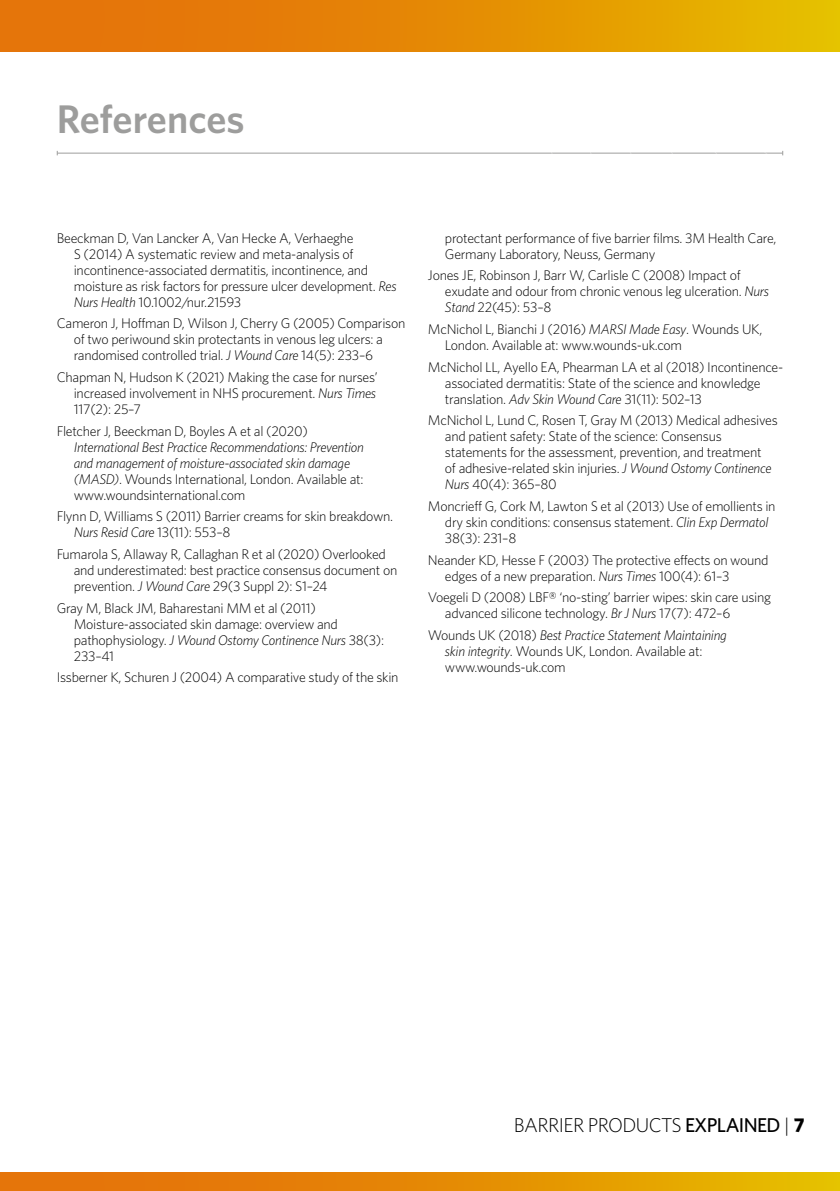
<style>
.page{position:relative;width:840px;height:1191px;background:#fff}
.page>*{position:absolute;margin:0;border:0;box-sizing:border-box;transform-origin:0 0}
.t1{font:600 40px "Whitney";color:#9d9d9c}
.t2{font:300 20px "Whitney";letter-spacing:-.03em;color:#000}
.t3{font:300 14px/16px "Whitney";letter-spacing:-.02em;color:#000}
.t4{font:italic 300 14px/16px "Whitney";letter-spacing:-.02em;color:#000}
.s1{font-style:italic}
.s2{font-style:normal}
.s3{font-weight:500}
.s4{font-weight:700}
</style>
<div class="page">
<hr style="left:57px;top:153px;width:725px;height:1px;background:#9d9d9c">
<svg style="left:527px;top:51px;width:312px;height:105px"></svg>
<div style="left:0;top:0;width:839px;height:51px;background:linear-gradient(to right,#e5660c,#e6b700)"></div>
<div style="left:0;top:1172px;width:839px;height:19px;background:linear-gradient(to right,#e5660c,#e6b700)"></div>
<h1 class="t1" style="left:57px;top:94px;width:189px">References</h1>
<p class="t3" style="left:74px;top:229px;width:324px;text-indent:-17px">Beeckman D, Van Lancker A, Van Hecke A, Verhaeghe<br>S (2014) A systematic review and meta-analysis of incontinence-associated dermatitis, incontinence, and moisture as risk factors for pressure ulcer development. <span class="s1">Res Nurs Health</span> 10.1002/nur.21593</p>
<p class="t3" style="left:74px;top:315px;width:333px;text-indent:-17px">Cameron J, Hoffman D, Wilson J, Cherry G (2005) Comparison of two periwound skin protectants in venous leg ulcers: a randomised controlled trial. <span class="s1">J Wound Care</span> 14(5): 233–6</p>
<p class="t3" style="left:74px;top:369px;width:305px;text-indent:-17px">Chapman N, Hudson K (2021) Making the case for nurses’ increased involvement in NHS procurement. <span class="s1">Nurs Times<br></span>117(2): 25–7</p>
<p class="t3" style="left:57px;top:422px;width:252px">Fletcher J, Beeckman D, Boyles A et al (2020)</p>
<p class="t4" style="left:74px;top:438px;width:291px">International Best Practice Recommendations: Prevention and management of moisture-associated skin damage (MASD)<span class="s2">. Wounds International, London. Available at: www.woundsinternational.com</span></p>
<p class="t3" style="left:74px;top:508px;width:320px;text-indent:-17px">Flynn D, Williams S (2011) Barrier creams for skin breakdown.<br><span class="s1">Nurs Resid Care</span> 13(11): 553–8</p>
<p class="t3" style="left:74px;top:546px;width:325px;text-indent:-17px">Fumarola S, Allaway R, Callaghan R et al (2020) Overlooked and underestimated: best practice consensus document on prevention. <span class="s1">J Wound Care</span> 29(3 Suppl 2): S1–24</p>
<p class="t3" style="left:74px;top:599px;width:312px;text-indent:-17px">Gray M, Black JM, Baharestani MM et al (2011)<br>Moisture-associated skin damage: overview and pathophysiology. <span class="s1">J Wound Ostomy Continence Nurs</span> 38(3):<br>233–41</p>
<p class="t3" style="left:57px;top:669px;width:343px">Issberner K, Schuren J (2004) A comparative study of the skin</p>
<p class="t3" style="left:444px;top:229px;width:333px">protectant performance of five barrier films. 3M Health Care,<br>Germany Laboratory, Neuss, Germany</p>
<p class="t3" style="left:444px;top:267px;width:325px;text-indent:-17px">Jones JE, Robinson J, Barr W, Carlisle C (2008) Impact of exudate and odour from chronic venous leg ulceration. <span class="s1">Nurs<br>Stand</span> 22(45): 53–8</p>
<p class="t3" style="left:444px;top:321px;width:319px;text-indent:-17px">McNichol L, Bianchi J (2016) <span class="s1">MARSI Made Easy</span>. Wounds UK,<br>London. Available at: www.wounds-uk.com</p>
<p class="t3" style="left:444px;top:358px;width:339px;text-indent:-17px">McNichol LL, Ayello EA, Phearman LA et al (2018) Incontinence&shy;associated dermatitis: State of the science and knowledge translation. <span class="s1">Adv Skin Wound Care</span> 31(11): 502–13</p>
<p class="t3" style="left:444px;top:412px;width:334px;text-indent:-17px">McNichol L, Lund C, Rosen T, Gray M (2013) Medical adhesives and patient safety: State of the science: Consensus statements for the assessment, prevention, and treatment<br>of adhesive-related skin injuries. <span class="s1">J Wound Ostomy Continence Nurs</span> 40(4): 365–80</p>
<p class="t3" style="left:444px;top:498px;width:332px;text-indent:-17px">Moncrieff G, Cork M, Lawton S et al (2013) Use of emollients in dry skin conditions: consensus statement. <span class="s1">Clin Exp Dermatol<br></span>38(3): 231–8</p>
<p class="t3" style="left:444px;top:551px;width:325px;text-indent:-17px">Neander KD, Hesse F (2003) The protective effects on wound edges of a new preparation. <span class="s1">Nurs Times</span> 100(4): 61–3</p>
<p class="t3" style="left:444px;top:589px;width:327px;text-indent:-17px">Voegeli D (2008) LBF® ‘no-sting’ barrier wipes: skin care using advanced silicone technology. <span class="s1">Br J Nurs</span> 17(7): 472–6</p>
<p class="t3" style="left:444px;top:627px;width:283px;text-indent:-17px">Wounds UK (2018) <span class="s1">Best Practice Statement Maintaining skin integrity</span>. Wounds UK, London. Available at: www.wounds-uk.com</p>
<h2 class="t2" style="left:513px;top:1113px;width:292px">BARRIER PRODUCTS <span class="s3">EXPLAINED</span> | <span class="s4">7</span></h2>
</div>
